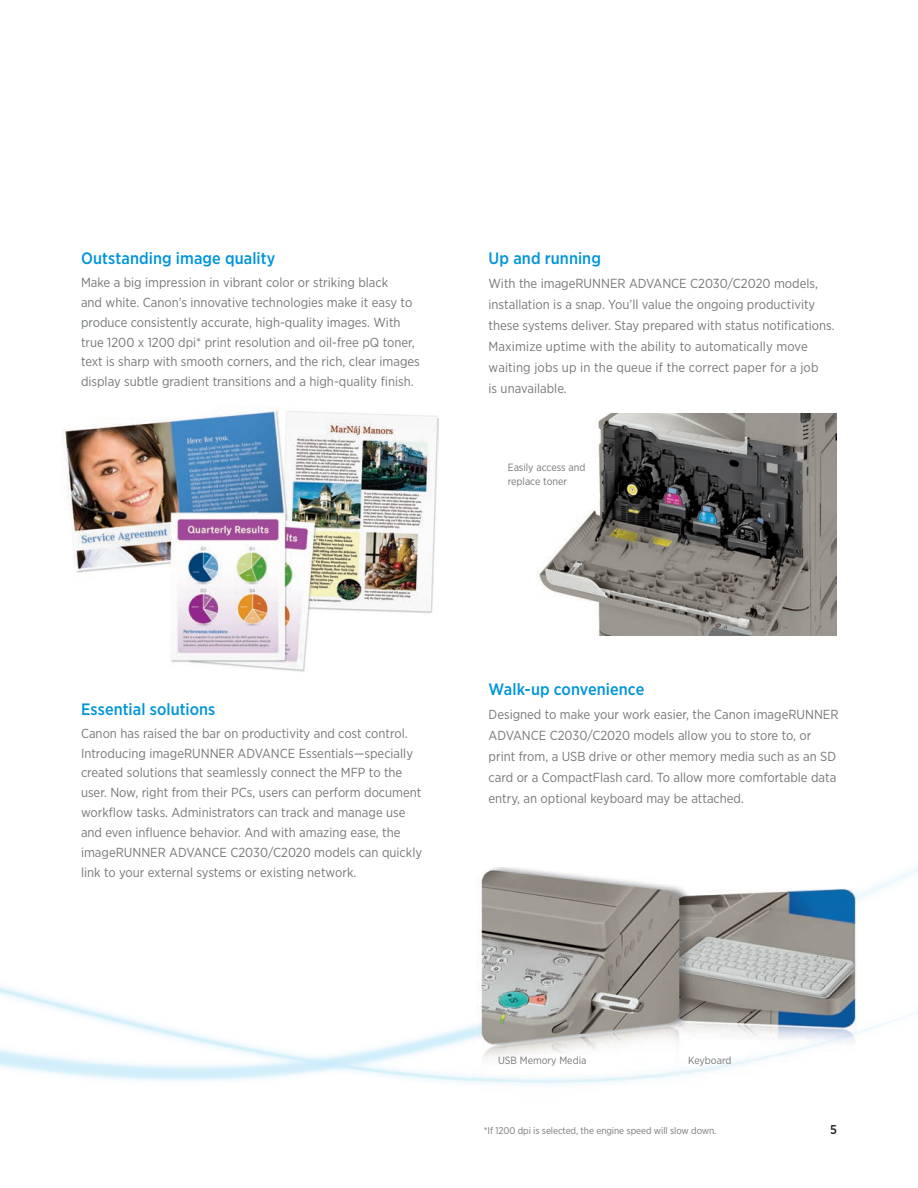
<style>
.page{position:relative;width:918px;height:1188px;background:#fff}
.page>*{position:absolute;margin:0;border:0;box-sizing:border-box;transform-origin:0 0}
.t1{font:500 16.5px "Gotham Narrow";letter-spacing:.005em;color:#0095d9}
.t2{font:13.2px/19.8px "Gotham Narrow";color:#76787b}
.t3{font:500 12.75px "Gotham Narrow";color:#231f20}
.t4{font:10.5px/13.5px "Gotham Narrow";color:#76787b}
.t5{font:9.75px "Gotham Narrow";letter-spacing:-.01em;color:#76787b}
</style>
<div class="page">
<img style="left:61px;top:406px;width:378px;height:267px">
<img style="left:471px;top:867px;width:386px;height:187px">
<img style="left:536px;top:413px;width:301px;height:223px">
<p class="t1" style="left:81px;top:248px;width:196px">Outstanding image quality</p>
<p class="t2" style="left:81px;top:272px;width:340px">Make a big impression in vibrant color or striking black<br>and white. Canon’s innovative technologies make it easy to produce consistently accurate, high-quality images. With true 1200 x 1200 dpi* print resolution and oil-free pQ toner, text is sharp with smooth corners, and the rich, clear images display subtle gradient transitions and a high-quality finish.</p>
<p class="t1" style="left:489px;top:248px;width:114px">Up and running</p>
<p class="t2" style="left:489px;top:273px;width:348px;line-height:21px">With the imageRUNNER ADVANCE C2030/C2020 models, installation is a snap. You’ll value the ongoing productivity these systems deliver. Stay prepared with status notifications.<br>Maximize uptime with the ability to automatically move waiting jobs up in the queue if the correct paper for a job<br>is unavailable.</p>
<p class="t4" style="left:508px;top:461px;width:79px">Easily access and replace toner</p>
<p class="t1" style="left:81px;top:699px;width:136px">Essential solutions</p>
<p class="t2" style="left:81px;top:723px;width:343px">Canon has raised the bar on productivity and cost control.<br>Introducing imageRUNNER ADVANCE Essentials—specially created solutions that seamlessly connect the MFP to the user. Now, right from their PCs, users can perform document workflow tasks. Administrators can track and manage use and even influence behavior. And with amazing ease, the imageRUNNER ADVANCE C2030/C2020 models can quickly link to your external systems or existing network.</p>
<p class="t1" style="left:489px;top:679px;width:157px">Walk-up convenience</p>
<p class="t2" style="left:489px;top:703px;width:351px;line-height:21px">Designed to make your work easier, the Canon imageRUNNER ADVANCE C2030/C2020 models allow you to store to, or print from, a USB drive or other memory media such as an SD card or a CompactFlash card. To allow more comfortable data entry, an optional keyboard may be attached.</p>
<p class="t4" style="left:498px;top:1053px;width:90px">USB Memory Media</p>
<p class="t4" style="left:688px;top:1053px;width:45px">Keyboard</p>
<p class="t5" style="left:484px;top:1125px;width:234px">*If 1200 dpi is selected, the engine speed will slow down.</p>
<p class="t3" style="left:830px;top:1121px;width:8px">5</p>
</div>
